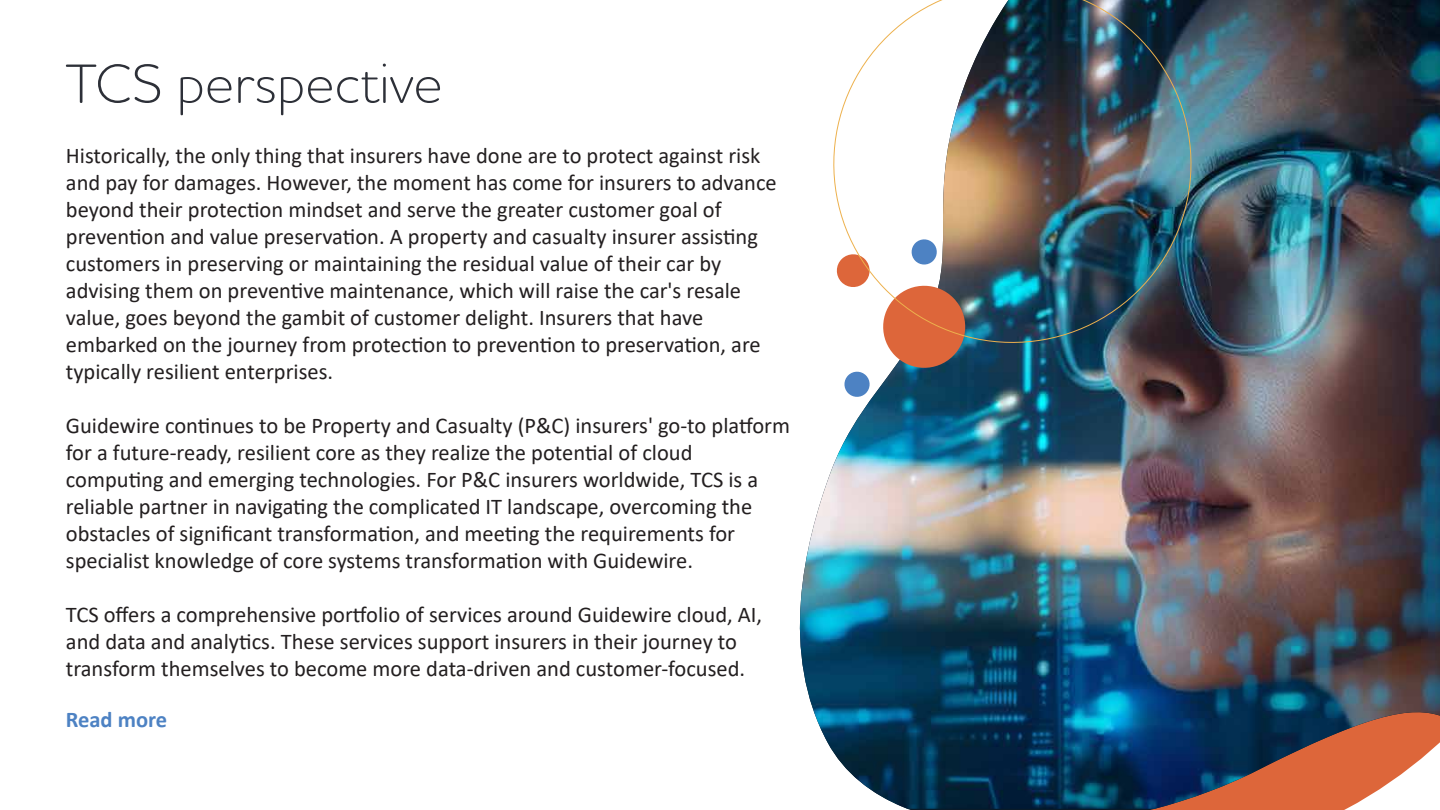
<style>
.page{position:relative;width:1440px;height:810px;background:#fff}
.page>*{position:absolute;margin:0;border:0;box-sizing:border-box;transform-origin:0 0}
.t1{font:300 55.62px "Houschka Rounded Alt";color:#2d3038}
.t2{font:22.5px/27px "Calibri";color:#231f20}
.t3{font:700 22.5px "Calibri";color:#4d82c3}
</style>
<div class="page">
<img style="left:799px;top:0;width:641px;height:809px">
<svg style="left:879px;top:362px;width:90px;height:10px"></svg>
<svg style="left:843px;top:370px;width:28px;height:28px"></svg>
<img style="left:814px;top:0;width:397px;height:362px">
<h1 class="t1" style="left:66px;top:47px;width:378px">TCS perspective</h1>
<p class="t2" style="left:66px;top:141px;width:712px">Historically, the only thing that insurers have done are to protect against risk and pay for damages. However, the moment has come for insurers to advance beyond their protection mindset and serve the greater customer goal of prevention and value preservation. A property and casualty insurer assisting customers in preserving or maintaining the residual value of their car by advising them on preventive maintenance, which will raise the car's resale value, goes beyond the gambit of customer delight. Insurers that have embarked on the journey from protection to prevention to preservation, are typically resilient enterprises.</p>
<p class="t2" style="left:66px;top:411px;width:726px">Guidewire continues to be Property and Casualty (P&amp;C) insurers' go-to platform for a future-ready, resilient core as they realize the potential of cloud computing and emerging technologies. For P&amp;C insurers worldwide, TCS is a reliable partner in navigating the complicated IT landscape, overcoming the obstacles of significant transformation, and meeting the requirements for specialist knowledge of core systems transformation with Guidewire.</p>
<p class="t2" style="left:66px;top:600px;width:698px">TCS offers a comprehensive portfolio of services around Guidewire cloud, AI, and data and analytics. These services support insurers in their journey to transform themselves to become more data-driven and customer-focused.</p>
<p class="t3" style="left:66px;top:704px;width:103px">Read more</p>
</div>
